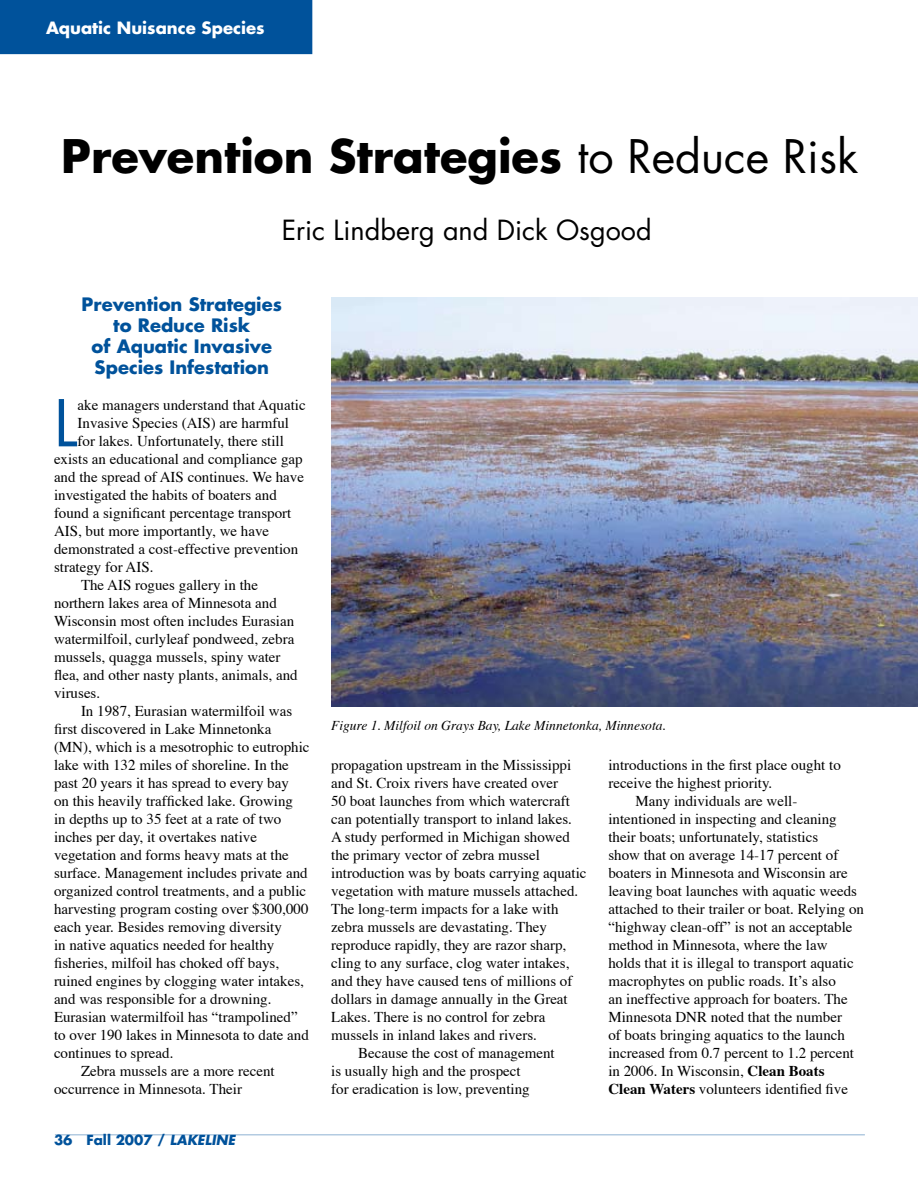
<style>
.page{position:relative;width:918px;height:1188px;background:#fff}
.page>*{position:absolute;margin:0;border:0;box-sizing:border-box;transform-origin:0 0}
.t1{font:62.7px "Futura";color:#00529b}
.t2{font:700 45px "Futura";color:#000}
.t3{font:27px "Futura";color:#000}
.t4{font:700 18px/21px "Futura";color:#00529b;text-align:center}
.t5{font:700 16.5px "Futura";color:#fff}
.t6{font:15px "Times";color:#000}
.t7{font:italic 13.5px "Times";color:#000}
.t8{font:700 13.5px "Futura";color:#00529b}
.s1{font-weight:400}
.s2{font-style:italic}
.s3{font-weight:700}
</style>
<div class="page">
<hr style="left:55px;top:1134px;width:810px;height:2px;background:#b3cbe1">
<div style="left:0;top:0;width:312px;height:54px;background:#00529b"></div>
<img style="left:331px;top:297px;width:587px;height:410px">
<p class="t5" style="left:46px;top:17px;width:220px">Aquatic Nuisance Species</p>
<h2 class="t2" style="left:61px;top:126px;width:798px">Prevention Strategies <span class="s1">to Reduce Risk</span></h2>
<h3 class="t3" style="left:282px;top:213px;width:371px">Eric Lindberg and Dick Osgood</h3>
<p class="t4" style="left:82px;top:294px;width:202px">Prevention Strategies to Reduce Risk<br>of Aquatic Invasive<br>Species Infestation</p>
<h1 class="t1" style="left:54px;top:383px;width:25px">L</h1>
<p class="t6" style="left:78px;top:396px;width:230px">ake managers understand that Aquatic</p>
<p class="t6" style="left:78px;top:414px;width:213px">Invasive Species (AIS) are harmful</p>
<p class="t6" style="left:78px;top:432px;width:208px">for lakes. Unfortunately, there still</p>
<p class="t6" style="left:54px;top:450px;width:250px">exists an educational and compliance gap</p>
<p class="t6" style="left:54px;top:468px;width:252px">and the spread of AIS continues. We have</p>
<p class="t6" style="left:54px;top:486px;width:224px">investigated the habits of boaters and</p>
<p class="t6" style="left:54px;top:504px;width:239px">found a significant percentage transport</p>
<p class="t6" style="left:54px;top:522px;width:217px">AIS, but more importantly, we have</p>
<p class="t6" style="left:54px;top:540px;width:246px">demonstrated a cost-effective prevention</p>
<p class="t6" style="left:54px;top:558px;width:101px">strategy for AIS.</p>
<p class="t6" style="left:81px;top:576px;width:179px">The AIS rogues gallery in the</p>
<p class="t6" style="left:54px;top:594px;width:224px">northern lakes area of Minnesota and</p>
<p class="t6" style="left:54px;top:612px;width:242px">Wisconsin most often includes Eurasian</p>
<p class="t6" style="left:54px;top:630px;width:242px">watermilfoil, curlyleaf pondweed, zebra</p>
<p class="t6" style="left:54px;top:648px;width:228px">mussels, quagga mussels, spiny water</p>
<p class="t6" style="left:54px;top:666px;width:245px">flea, and other nasty plants, animals, and</p>
<p class="t6" style="left:54px;top:684px;width:48px">viruses.</p>
<p class="t6" style="left:81px;top:702px;width:213px">In 1987, Eurasian watermilfoil was</p>
<p class="t6" style="left:54px;top:720px;width:219px">first discovered in Lake Minnetonka</p>
<p class="t6" style="left:54px;top:738px;width:257px">(MN), which is a mesotrophic to eutrophic</p>
<p class="t6" style="left:54px;top:756px;width:236px">lake with 132 miles of shoreline. In the</p>
<p class="t6" style="left:54px;top:774px;width:236px">past 20 years it has spread to every bay</p>
<p class="t6" style="left:54px;top:792px;width:241px">on this heavily trafficked lake. Growing</p>
<p class="t6" style="left:54px;top:810px;width:229px">in depths up to 35 feet at a rate of two</p>
<p class="t6" style="left:54px;top:828px;width:205px">inches per day, it overtakes native</p>
<p class="t6" style="left:54px;top:846px;width:236px">vegetation and forms heavy mats at the</p>
<p class="t6" style="left:54px;top:864px;width:255px">surface. Management includes private and</p>
<p class="t6" style="left:54px;top:882px;width:254px">organized control treatments, and a public</p>
<p class="t6" style="left:54px;top:900px;width:256px">harvesting program costing over $300,000</p>
<p class="t6" style="left:54px;top:918px;width:229px">each year. Besides removing diversity</p>
<p class="t6" style="left:54px;top:936px;width:222px">in native aquatics needed for healthy</p>
<p class="t6" style="left:54px;top:954px;width:227px">fisheries, milfoil has choked off bays,</p>
<p class="t6" style="left:54px;top:972px;width:251px">ruined engines by clogging water intakes,</p>
<p class="t6" style="left:54px;top:990px;width:219px">and was responsible for a drowning.</p>
<p class="t6" style="left:54px;top:1008px;width:245px">Eurasian watermilfoil has “trampolined”</p>
<p class="t6" style="left:54px;top:1026px;width:256px">to over 190 lakes in Minnesota to date and</p>
<p class="t6" style="left:54px;top:1044px;width:121px">continues to spread.</p>
<p class="t6" style="left:81px;top:1062px;width:195px">Zebra mussels are a more recent</p>
<p class="t6" style="left:54px;top:1080px;width:189px">occurrence in Minnesota. Their</p>
<p class="t8" style="left:54px;top:1131px;width:183px">36 Fall 2007 / <span class="s2">LAKELINE</span></p>
<p class="t7" style="left:331px;top:717px;width:336px">Figure 1. Milfoil on Grays Bay, Lake Minnetonka, Minnesota.</p>
<p class="t6" style="left:331px;top:756px;width:241px">propagation upstream in the Mississippi</p>
<p class="t6" style="left:331px;top:774px;width:229px">and St. Croix rivers have created over</p>
<p class="t6" style="left:331px;top:792px;width:240px">50 boat launches from which watercraft</p>
<p class="t6" style="left:331px;top:810px;width:242px">can potentially transport to inland lakes.</p>
<p class="t6" style="left:331px;top:828px;width:240px">A study performed in Michigan showed</p>
<p class="t6" style="left:331px;top:846px;width:210px">the primary vector of zebra mussel</p>
<p class="t6" style="left:331px;top:864px;width:257px">introduction was by boats carrying aquatic</p>
<p class="t6" style="left:331px;top:882px;width:249px">vegetation with mature mussels attached.</p>
<p class="t6" style="left:331px;top:900px;width:229px">The long-term impacts for a lake with</p>
<p class="t6" style="left:331px;top:918px;width:217px">zebra mussels are devastating. They</p>
<p class="t6" style="left:331px;top:936px;width:237px">reproduce rapidly, they are razor sharp,</p>
<p class="t6" style="left:331px;top:954px;width:240px">cling to any surface, clog water intakes,</p>
<p class="t6" style="left:331px;top:972px;width:243px">and they have caused tens of millions of</p>
<p class="t6" style="left:331px;top:990px;width:238px">dollars in damage annually in the Great</p>
<p class="t6" style="left:331px;top:1008px;width:216px">Lakes. There is no control for zebra</p>
<p class="t6" style="left:331px;top:1026px;width:207px">mussels in inland lakes and rivers.</p>
<p class="t6" style="left:358px;top:1044px;width:198px">Because the cost of management</p>
<p class="t6" style="left:331px;top:1062px;width:191px">is usually high and the prospect</p>
<p class="t6" style="left:331px;top:1080px;width:200px">for eradication is low, preventing</p>
<p class="t6" style="left:608px;top:755px;width:234px">introductions in the first place ought to</p>
<p class="t6" style="left:608px;top:773px;width:165px">receive the highest priority.</p>
<p class="t6" style="left:635px;top:791px;width:164px">Many individuals are well-</p>
<p class="t6" style="left:608px;top:809px;width:230px">intentioned in inspecting and cleaning</p>
<p class="t6" style="left:608px;top:827px;width:211px">their boats; unfortunately, statistics</p>
<p class="t6" style="left:608px;top:845px;width:231px">show that on average 14-17 percent of</p>
<p class="t6" style="left:608px;top:863px;width:241px">boaters in Minnesota and Wisconsin are</p>
<p class="t6" style="left:608px;top:881px;width:250px">leaving boat launches with aquatic weeds</p>
<p class="t6" style="left:608px;top:899px;width:257px">attached to their trailer or boat. Relying on</p>
<p class="t6" style="left:608px;top:917px;width:246px">“highway clean-off” is not an acceptable</p>
<p class="t6" style="left:608px;top:935px;width:221px">method in Minnesota, where the law</p>
<p class="t6" style="left:608px;top:953px;width:247px">holds that it is illegal to transport aquatic</p>
<p class="t6" style="left:608px;top:971px;width:229px">macrophytes on public roads. It’s also</p>
<p class="t6" style="left:608px;top:989px;width:241px">an ineffective approach for boaters. The</p>
<p class="t6" style="left:608px;top:1007px;width:235px">Minnesota DNR noted that the number</p>
<p class="t6" style="left:608px;top:1025px;width:238px">of boats bringing aquatics to the launch</p>
<p class="t6" style="left:608px;top:1043px;width:247px">increased from 0.7 percent to 1.2 percent</p>
<p class="t6" style="left:608px;top:1061px;width:218px">in 2006. In Wisconsin, <span class="s3">Clean Boats</span></p>
<p class="t6" style="left:608px;top:1079px;width:241px"><span class="s3">Clean Waters</span> volunteers identified five</p>
</div>
